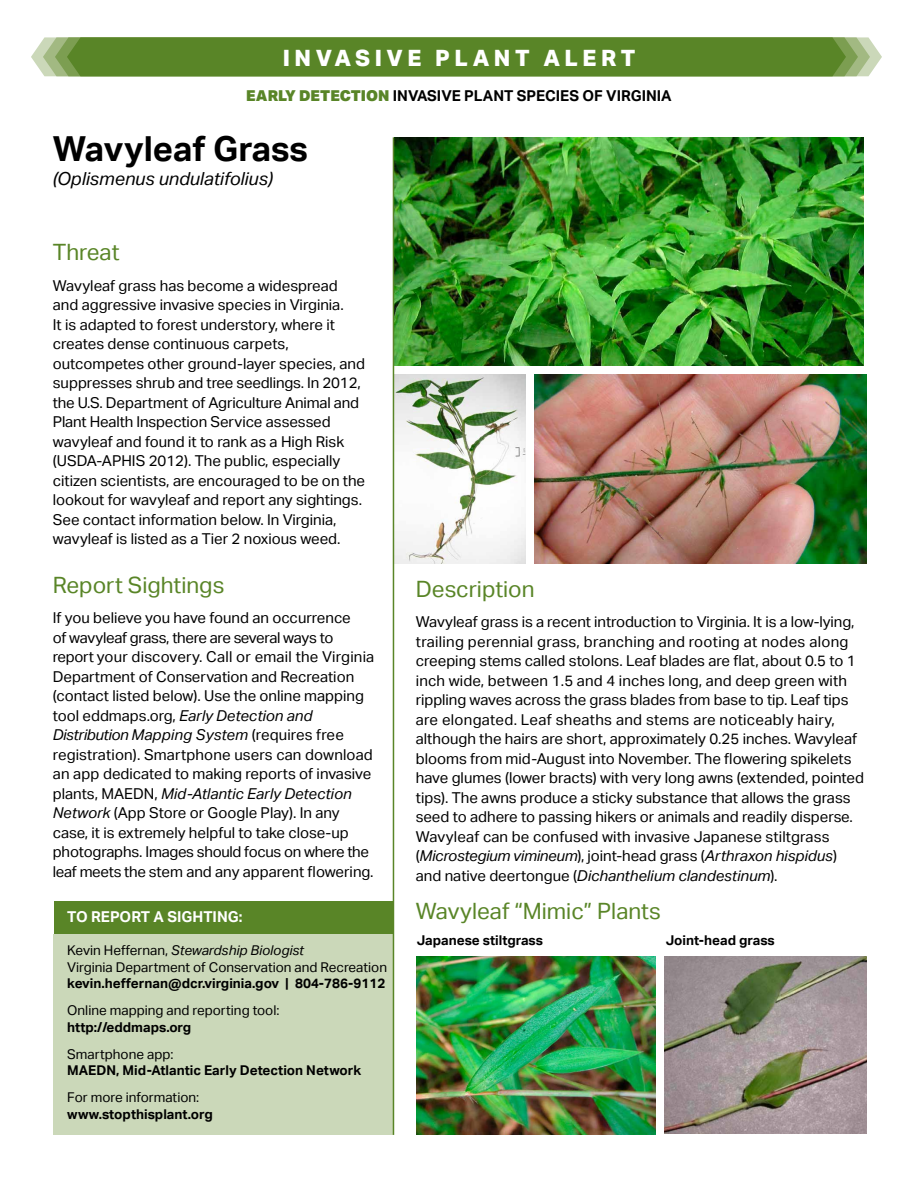
<style>
.page{position:relative;width:918px;height:1188px;background:#fff}
.page>*{position:absolute;margin:0;border:0;box-sizing:border-box;transform-origin:0 0}
.t1{font:700 34.5px "Aktiv Grotesk";color:#000}
.t2{font:22.5px "Aktiv Grotesk";color:#598527}
.t3{font:800 22.5px "Aktiv Grotesk";letter-spacing:.2em;color:#fff}
.t4{font:italic 18px "Aktiv Grotesk";color:#000}
.t5{font:15px/19.5px "Aktiv Grotesk";color:#000}
.t6{font:700 15px "Aktiv Grotesk";color:#000}
.t7{font:700 15px "Aktiv Grotesk";color:#fff}
.t8{font:700 13.5px "Aktiv Grotesk";color:#000}
.t9{font:13.5px/16.5px "Aktiv Grotesk";color:#000}
.s1{font-weight:900;color:#598527}
.s2{font-style:italic}
</style>
<div class="page">
<img style="left:394px;top:137px;width:470px;height:229px">
<img style="left:534px;top:375px;width:333px;height:189px">
<img style="left:394px;top:375px;width:132px;height:189px">
<div style="left:54px;top:901px;width:339px;height:33px;background:#598527"></div>
<div style="left:53px;top:934px;width:340px;height:201px;background:#cbd8b9"></div>
<svg style="left:31px;top:37px;width:851px;height:39px;background:#628b33"></svg>
<img style="left:417px;top:957px;width:239px;height:178px">
<img style="left:665px;top:957px;width:202px;height:177px">
<hr style="left:393px;top:137px;width:1px;height:998px;background:#598527">
<h2 class="t3" style="left:283px;top:44px;width:354px">INVASIVE PLANT ALERT</h2>
<p class="t6" style="left:246px;top:87px;width:427px"><span class="s1">EARLY DETECTION</span> INVASIVE PLANT SPECIES OF VIRGINIA</p>
<h1 class="t1" style="left:53px;top:129px;width:257px">Wavyleaf Grass</h1>
<p class="t4" style="left:53px;top:168px;width:222px">(Oplismenus undulatifolius)</p>
<h2 class="t2" style="left:53px;top:239px;width:68px">Threat</h2>
<p class="t5" style="left:53px;top:276px;width:314px">Wavyleaf grass has become a widespread and aggressive invasive species in Virginia.<br>It is adapted to forest understory, where it creates dense continuous carpets, outcompetes other ground-layer species, and suppresses shrub and tree seedlings. In 2012, the U.S. Department of Agriculture Animal and Plant Health Inspection Service assessed wavyleaf and found it to rank as a High Risk (USDA-APHIS 2012). The public, especially citizen scientists, are encouraged to be on the lookout for wavyleaf and report any sightings.<br>See contact information below. In Virginia, wavyleaf is listed as a Tier 2 noxious weed.</p>
<h2 class="t2" style="left:53px;top:572px;width:173px">Report Sightings</h2>
<p class="t5" style="left:53px;top:608px;width:323px">If you believe you have found an occurrence<br>of wavyleaf grass, there are several ways to report your discovery. Call or email the Virginia Department of Conservation and Recreation (contact listed below). Use the online mapping tool eddmaps.org, <span class="s2">Early Detection and Distribution Mapping System</span> (requires free registration). Smartphone users can download an app dedicated to making reports of invasive plants, MAEDN, <span class="s2">Mid-Atlantic Early Detection Network</span> (App Store or Google Play). In any case, it is extremely helpful to take close-up photographs. Images should focus on where the leaf meets the stem and any apparent flowering.</p>
<p class="t7" style="left:67px;top:908px;width:177px">TO REPORT A SIGHTING:</p>
<p class="t9" style="left:67px;top:943px;width:321px">Kevin Heffernan, <span class="s2">Stewardship Biologist<br></span>Virginia Department of Conservation and Recreation</p>
<p class="t8" style="left:67px;top:976px;width:320px">kevin.heffernan@dcr.virginia.gov | 804-786-9112</p>
<p class="t9" style="left:67px;top:1002px;width:214px">Online mapping and reporting tool:</p>
<p class="t8" style="left:67px;top:1019px;width:126px">http://eddmaps.org</p>
<p class="t9" style="left:67px;top:1046px;width:108px">Smartphone app:</p>
<p class="t8" style="left:67px;top:1063px;width:296px">MAEDN, Mid-Atlantic Early Detection Network</p>
<p class="t9" style="left:67px;top:1089px;width:133px">For more information:</p>
<p class="t8" style="left:67px;top:1106px;width:147px">www.stopthisplant.org</p>
<h2 class="t2" style="left:416px;top:576px;width:120px">Description</h2>
<p class="t5" style="left:416px;top:612px;width:450px">Wavyleaf grass is a recent introduction to Virginia. It is a low-lying, trailing perennial grass, branching and rooting at nodes along creeping stems called stolons. Leaf blades are flat, about 0.5 to 1 inch wide, between 1.5 and 4 inches long, and deep green with rippling waves across the grass blades from base to tip. Leaf tips are elongated. Leaf sheaths and stems are noticeably hairy, although the hairs are short, approximately 0.25 inches. Wavyleaf blooms from mid-August into November. The flowering spikelets have glumes (lower bracts) with very long awns (extended, pointed tips). The awns produce a sticky substance that allows the grass seed to adhere to passing hikers or animals and readily disperse.<br>Wavyleaf can be confused with invasive Japanese stiltgrass (<span class="s2">Microstegium vimineum</span>), joint-head grass (<span class="s2">Arthraxon hispidus</span>) and native deertongue (<span class="s2">Dichanthelium clandestinum</span>).</p>
<h2 class="t2" style="left:416px;top:898px;width:247px">Wavyleaf “Mimic” Plants</h2>
<p class="t8" style="left:417px;top:933px;width:128px">Japanese stiltgrass</p>
<p class="t8" style="left:666px;top:933px;width:111px">Joint-head grass</p>
</div>
